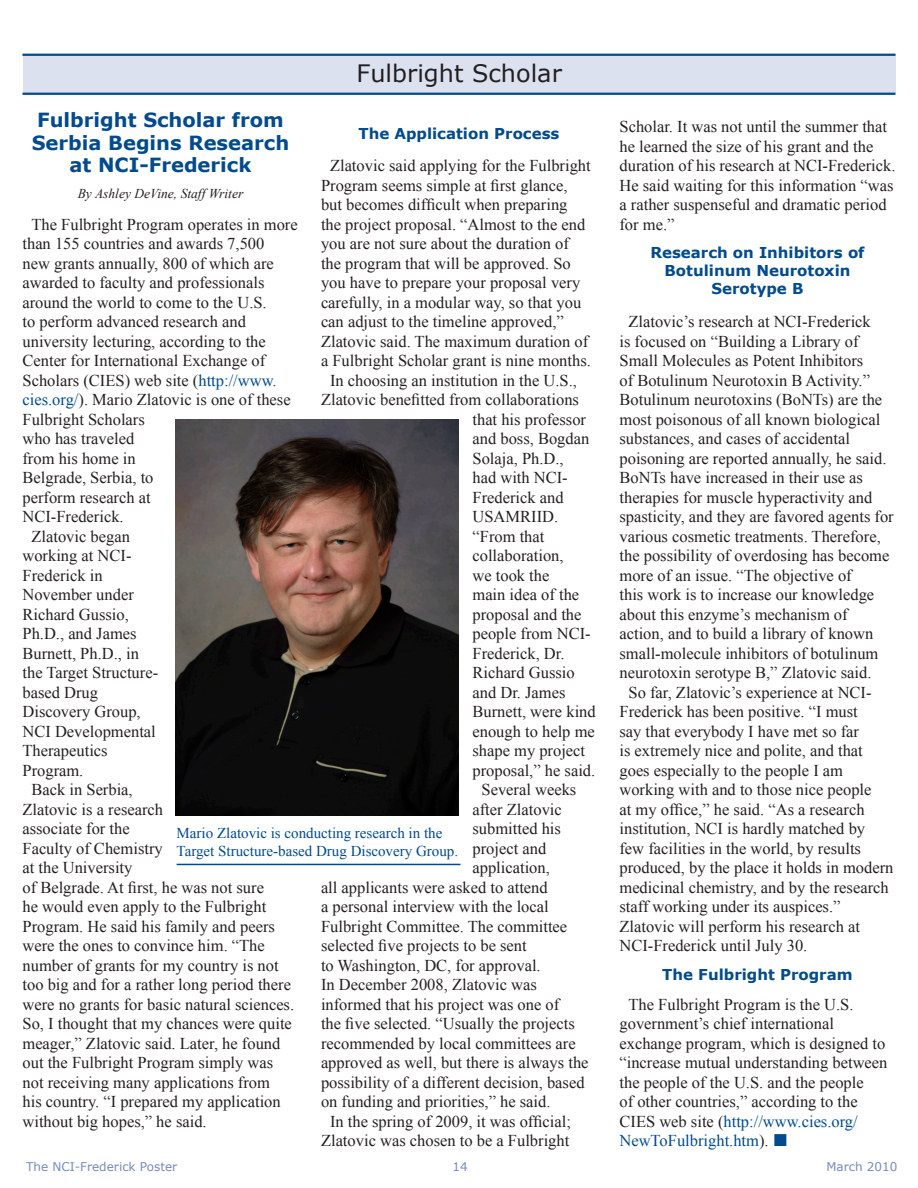
<style>
.page{position:relative;width:918px;height:1188px;background:#fff}
.page>*{position:absolute;margin:0;border:0;box-sizing:border-box;transform-origin:0 0}
._16pt_Section_Headin{font:24px "Verdana";color:#231f20}
.Heading_1__3_lines{font:700 19.5px/22.5px "Verdana";color:#004a8d;text-align:center}
.Main_Text{font:16.5px/19.5px "Times New Roman";color:#231f20}
.SubHeading_2{font:700 15px/18px "Verdana";color:#004a8d;text-align:center}
.Cutlines{font:15px/18px "Times New Roman";color:#004a8d}
.Byline{font:italic 13.5px "Times New Roman";color:#231f20}
.t1{font:12px "Verdana";color:#748cbb}
.s1{color:#004a8d}
</style>
<div class="page">
<div style="left:23px;top:55px;width:873px;height:38px;background:#dce1ef"></div>
<hr style="left:22px;top:93px;width:874px;height:2px;background:#004a8d">
<hr style="left:22px;top:54px;width:874px;height:2px;background:#004a8d">
<img style="left:176px;top:420px;width:283px;height:396px">
<hr style="left:177px;top:864px;width:283px;height:1px;background:#004a8d">
<p class="_16pt_Section_Headin" style="left:357px;top:58px;width:207px">Fulbright Scholar</p>
<p class="Heading_1__3_lines" style="left:32px;top:108px;width:259px">Fulbright Scholar from<br>Serbia Begins Research at NCI-Frederick</p>
<p class="Byline" style="left:78px;top:184px;width:167px">By Ashley DeVine, Staff Writer</p>
<p class="Main_Text" style="left:22px;top:214px;width:277px;text-indent:9px">The Fulbright Program operates in more than 155 countries and awards 7,500<br>new grants annually, 800 of which are awarded to faculty and professionals around the world to come to the U.S.<br>to perform advanced research and university lecturing, according to the<br>Center for International Exchange of<br>Scholars (CIES) web site (<span class="s1">http://www. cies.org/</span>). Mario Zlatovic is one of these<br>Fulbright Scholars<br>who has traveled<br>from his home in<br>Belgrade, Serbia, to<br>perform research at<br>NCI-Frederick.</p>
<p class="Main_Text" style="left:22px;top:526px;width:137px;text-indent:9px">Zlatovic began working at NCI-<br>Frederick in<br>November under<br>Richard Gussio,<br>Ph.D., and James<br>Burnett, Ph.D., in the Target Structure&shy;based Drug<br>Discovery Group,<br>NCI Developmental<br>Therapeutics<br>Program.</p>
<p class="Main_Text" style="left:22px;top:779px;width:273px;text-indent:9px">Back in Serbia,<br>Zlatovic is a research<br>associate for the<br>Faculty of Chemistry<br>at the University<br>of Belgrade. At first, he was not sure<br>he would even apply to the Fulbright<br>Program. He said his family and peers were the ones to convince him. “The number of grants for my country is not too big and for a rather long period there were no grants for basic natural sciences.<br>So, I thought that my chances were quite meager,” Zlatovic said. Later, he found out the Fulbright Program simply was not receiving many applications from<br>his country. “I prepared my application without big hopes,” he said.</p>
<p class="SubHeading_2" style="left:358px;top:124px;width:203px">The Application Process</p>
<p class="Main_Text" style="left:321px;top:155px;width:271px;text-indent:9px">Zlatovic said applying for the Fulbright Program seems simple at first glance, but becomes difficult when preparing the project proposal. “Almost to the end you are not sure about the duration of the program that will be approved. So you have to prepare your proposal very carefully, in a modular way, so that you can adjust to the timeline approved,” Zlatovic said. The maximum duration of a Fulbright Scholar grant is nine months.</p>
<p class="Main_Text" style="left:330px;top:370px;width:249px">In choosing an institution in the U.S.,</p>
<p class="Main_Text" style="left:321px;top:389px;width:260px">Zlatovic benefitted from collaborations</p>
<p class="Main_Text" style="left:472px;top:409px;width:115px">that his professor</p>
<p class="Main_Text" style="left:472px;top:428px;width:118px">and boss, Bogdan</p>
<p class="Main_Text" style="left:472px;top:448px;width:93px">Solaja, Ph.D.,</p>
<p class="Main_Text" style="left:472px;top:467px;width:97px">had with NCI-</p>
<p class="Main_Text" style="left:472px;top:487px;width:93px">Frederick and</p>
<p class="Main_Text" style="left:472px;top:506px;width:87px">USAMRIID.</p>
<p class="Main_Text" style="left:472px;top:526px;width:73px">“From that</p>
<p class="Main_Text" style="left:472px;top:545px;width:93px">collaboration,</p>
<p class="Main_Text" style="left:472px;top:565px;width:78px">we took the</p>
<p class="Main_Text" style="left:472px;top:584px;width:108px">main idea of the</p>
<p class="Main_Text" style="left:472px;top:604px;width:111px">proposal and the</p>
<p class="Main_Text" style="left:472px;top:623px;width:120px">people from NCI-</p>
<p class="Main_Text" style="left:472px;top:643px;width:94px">Frederick, Dr.</p>
<p class="Main_Text" style="left:472px;top:662px;width:104px">Richard Gussio</p>
<p class="Main_Text" style="left:472px;top:682px;width:95px">and Dr. James</p>
<p class="Main_Text" style="left:472px;top:701px;width:125px">Burnett, were kind</p>
<p class="Main_Text" style="left:472px;top:721px;width:124px">enough to help me</p>
<p class="Main_Text" style="left:472px;top:740px;width:114px">shape my project</p>
<p class="Main_Text" style="left:472px;top:760px;width:124px">proposal,” he said.</p>
<p class="Main_Text" style="left:482px;top:779px;width:96px">Several weeks</p>
<p class="Main_Text" style="left:472px;top:799px;width:91px">after Zlatovic</p>
<p class="Main_Text" style="left:472px;top:818px;width:90px">submitted his</p>
<p class="Main_Text" style="left:472px;top:838px;width:75px">project and</p>
<p class="Main_Text" style="left:472px;top:857px;width:79px">application,</p>
<p class="Main_Text" style="left:321px;top:877px;width:228px">all applicants were asked to attend</p>
<p class="Main_Text" style="left:321px;top:896px;width:229px">a personal interview with the local</p>
<p class="Main_Text" style="left:321px;top:916px;width:248px">Fulbright Committee. The committee</p>
<p class="Main_Text" style="left:321px;top:935px;width:207px">selected five projects to be sent</p>
<p class="Main_Text" style="left:321px;top:955px;width:221px">to Washington, DC, for approval.</p>
<p class="Main_Text" style="left:321px;top:974px;width:217px">In December 2008, Zlatovic was</p>
<p class="Main_Text" style="left:321px;top:994px;width:240px">informed that his project was one of</p>
<p class="Main_Text" style="left:321px;top:1013px;width:255px">the five selected. “Usually the projects</p>
<p class="Main_Text" style="left:321px;top:1033px;width:256px">recommended by local committees are</p>
<p class="Main_Text" style="left:321px;top:1052px;width:269px">approved as well, but there is always the</p>
<p class="Main_Text" style="left:321px;top:1072px;width:265px">possibility of a different decision, based</p>
<p class="Main_Text" style="left:321px;top:1091px;width:231px">on funding and priorities,” he said.</p>
<p class="Main_Text" style="left:321px;top:1111px;width:252px;text-align:center">In the spring of 2009, it was official;<br>Zlatovic was chosen to be a Fulbright</p>
<p class="Cutlines" style="left:177px;top:824px;width:283px">Mario Zlatovic is conducting research in the<br>Target Structure-based Drug Discovery Group.</p>
<p class="Main_Text" style="left:620px;top:116px;width:278px">Scholar. It was not until the summer that he learned the size of his grant and the duration of his research at NCI-Frederick.<br>He said waiting for this information “was a rather suspenseful and dramatic period for me.”</p>
<p class="SubHeading_2" style="left:650px;top:243px;width:216px">Research on Inhibitors of<br>Botulinum Neurotoxin<br>Serotype B</p>
<p class="Main_Text" style="left:620px;top:311px;width:276px;text-indent:9px">Zlatovic’s research at NCI-Frederick<br>is focused on “Building a Library of Small Molecules as Potent Inhibitors<br>of Botulinum Neurotoxin B Activity.” Botulinum neurotoxins (BoNTs) are the most poisonous of all known biological substances, and cases of accidental poisoning are reported annually, he said.<br>BoNTs have increased in their use as therapies for muscle hyperactivity and spasticity, and they are favored agents for various cosmetic treatments. Therefore, the possibility of overdosing has become more of an issue. “The objective of<br>this work is to increase our knowledge about this enzyme’s mechanism of action, and to build a library of known small-molecule inhibitors of botulinum neurotoxin serotype B,” Zlatovic said.</p>
<p class="Main_Text" style="left:620px;top:682px;width:276px;text-indent:9px">So far, Zlatovic’s experience at NCI-Frederick has been positive. “I must<br>say that everybody I have met so far<br>is extremely nice and polite, and that goes especially to the people I am working with and to those nice people<br>at my office,” he said. “As a research institution, NCI is hardly matched by few facilities in the world, by results produced, by the place it holds in modern medicinal chemistry, and by the research staff working under its auspices.” Zlatovic will perform his research at NCI-Frederick until July 30.</p>
<p class="SubHeading_2" style="left:662px;top:965px;width:192px">The Fulbright Program</p>
<p class="Main_Text" style="left:620px;top:994px;width:270px;text-indent:9px">The Fulbright Program is the U.S. government’s chief international exchange program, which is designed to “increase mutual understanding between the people of the U.S. and the people<br>of other countries,” according to the CIES web site (<span class="s1">http://www.cies.org/ NewToFulbright.htm</span>).</p>
<p class="t1" style="left:26px;top:1159px;width:153px">The NCI-Frederick Poster</p>
<p class="t1" style="left:453px;top:1159px;width:17px">14</p>
<p class="t1" style="left:826px;top:1159px;width:73px">March 2010</p>
</div>
